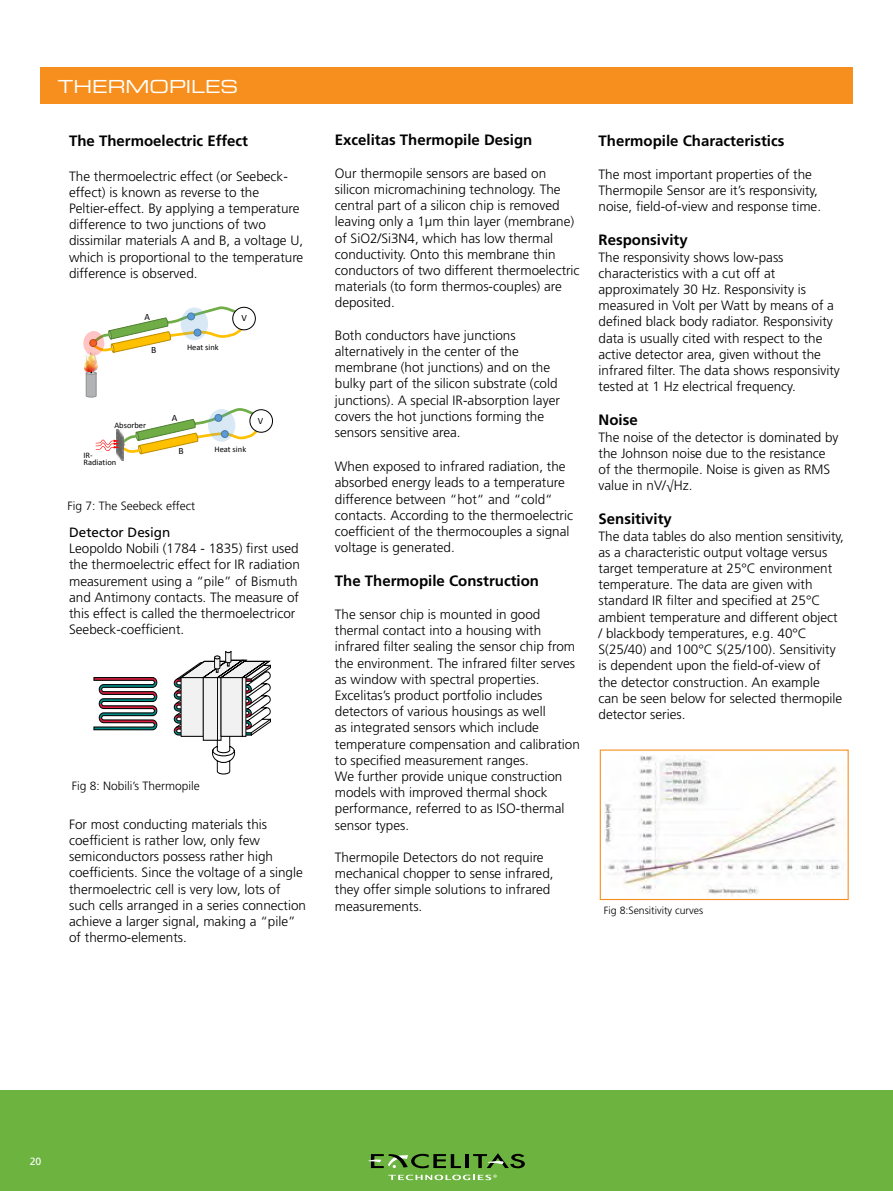
<style>
.page{position:relative;width:893px;height:1191px;background:#fff}
.page>*{position:absolute;margin:0;border:0;box-sizing:border-box;transform-origin:0 0}
.t1{font:18px "Eurostile LT Std Ex 2";color:#fff}
.t2{font:700 15px "Frutiger LT Std";color:#000}
.t3{font:300 13.5px/16.2px "Frutiger LT Std";color:#000}
.t4{font:13.5px "Frutiger LT Std";color:#000}
.t5{font:300 12px "Frutiger LT Std";color:#000}
.t6{font:300 10.5px "Frutiger LT Std";color:#000}
.t7{font:10.5px "Frutiger LT Std";color:#fff}
.t8{font:9.6px "Calibri";color:#000}
.t9{font:8.4px/7.2px "Calibri";color:#000}
</style>
<div class="page">
<div style="left:0;top:1090px;width:893px;height:101px;background:#6cb33f"></div>
<div style="left:40px;top:68px;width:813px;height:36px;background:#f78f1e"></div>
<svg style="left:86px;top:371px;width:11px;height:27px"></svg>
<img style="left:85px;top:352px;width:13px;height:19px">
<svg style="left:233px;top:307px;width:22px;height:23px"></svg>
<div style="left:232px;top:307px;width:24px;height:23px;border:1px solid #000;border-radius:50%"></div>
<div style="left:83px;top:331px;width:21px;height:24px;background:#f00;border-radius:50%;opacity:.23"></div>
<svg style="left:88px;top:306px;width:162px;height:48px"></svg>
<img style="left:140px;top:310px;width:14px;height:11px">
<img style="left:183px;top:342px;width:41px;height:12px">
<svg style="left:250px;top:410px;width:23px;height:22px"></svg>
<div style="left:250px;top:409px;width:23px;height:23px;border:1px solid #000;border-radius:50%"></div>
<img style="left:116px;top:454px;width:8px;height:7px">
<svg style="left:96px;top:408px;width:171px;height:46px"></svg>
<img style="left:604px;top:755px;width:236px;height:142px">
<div style="left:600px;top:749px;width:249px;height:151px;border:1px solid #f78f1e"></div>
<svg style="left:93px;top:677px;width:65px;height:53px"></svg>
<svg style="left:173px;top:651px;width:98px;height:124px"></svg>
<hr style="left:465px;top:1154px;width:4px;height:14px;background:#000">
<svg style="left:368px;top:1153px;width:93px;height:15px"></svg>
<svg style="left:473px;top:1153px;width:52px;height:15px"></svg>
<svg style="left:388px;top:1174px;width:109px;height:6px"></svg>
<h1 class="t1" style="left:58px;top:74px;width:182px">THERMOPILES</h1>
<p class="t2" style="left:69px;top:132px;width:180px">The Thermoelectric Effect</p>
<p class="t3" style="left:69px;top:168px;width:236px">The thermoelectric effect (or Seebeck&shy;effect) is known as reverse to the Peltier-effect. By applying a temperature difference to two junctions of two dissimilar materials A and B, a voltage U, which is proportional to the temperature difference is observed.</p>
<p class="t8" style="left:145px;top:310px;width:7px">A</p>
<p class="t8" style="left:241px;top:312px;width:7px">V</p>
<p class="t9" style="left:187px;top:344px;width:33px">Heat sink</p>
<p class="t8" style="left:151px;top:343px;width:7px">B</p>
<p class="t8" style="left:172px;top:412px;width:7px">A</p>
<p class="t9" style="left:114px;top:421px;width:33px">Absorber</p>
<p class="t9" style="left:83px;top:452px;width:34px">IR-<br>Radiation</p>
<p class="t5" style="left:68px;top:499px;width:129px">Fig 7: The Seebeck effect</p>
<p class="t8" style="left:179px;top:445px;width:7px">B</p>
<p class="t9" style="left:214px;top:445px;width:33px">Heat sink</p>
<p class="t8" style="left:258px;top:415px;width:7px">V</p>
<p class="t4" style="left:69px;top:524px;width:103px">Detector Design</p>
<p class="t3" style="left:69px;top:540px;width:232px">Leopoldo Nobili (1784 - 1835) first used the thermoelectric effect for IR radiation measurement using a “pile” of Bismuth and Antimony contacts. The measure of this effect is called the thermoelectricor Seebeck-coefficient.</p>
<p class="t5" style="left:72px;top:779px;width:130px">Fig 8: Nobili’s Thermopile</p>
<p class="t3" style="left:69px;top:816px;width:239px">For most conducting materials this coefficient is rather low, only few semiconductors possess rather high coefficients. Since the voltage of a single thermoelectric cell is very low, lots of such cells arranged in a series connection achieve a larger signal, making a “pile” of thermo-elements.</p>
<p class="t2" style="left:335px;top:131px;width:199px">Excelitas Thermopile Design</p>
<p class="t3" style="left:335px;top:165px;width:246px">Our thermopile sensors are based on silicon micromachining technology. The central part of a silicon chip is removed leaving only a 1µm thin layer (membrane) of SiO2/Si3N4, which has low thermal conductivity. Onto this membrane thin conductors of two different thermoelectric materials (to form thermos-couples) are deposited.</p>
<p class="t3" style="left:335px;top:327px;width:227px">Both conductors have junctions alternatively in the center of the membrane (hot junctions) and on the bulky part of the silicon substrate (cold junctions). A special IR-absorption layer covers the hot junctions forming the sensors sensitive area.</p>
<p class="t3" style="left:335px;top:459px;width:240px">When exposed to infrared radiation, the absorbed energy leads to a temperature difference between “hot“ and “cold“ contacts. According to the thermoelectric coefficient of the thermocouples a signal voltage is generated.</p>
<p class="t2" style="left:335px;top:572px;width:206px">The Thermopile Construction</p>
<p class="t3" style="left:335px;top:606px;width:247px">The sensor chip is mounted in good thermal contact into a housing with infrared filter sealing the sensor chip from the environment. The infrared filter serves as window with spectral properties.<br>Excelitas’s product portfolio includes detectors of various housings as well<br>as integrated sensors which include temperature compensation and calibration to specified measurement ranges.<br>We further provide unique construction models with improved thermal shock performance, referred to as ISO-thermal sensor types.</p>
<p class="t3" style="left:335px;top:849px;width:220px">Thermopile Detectors do not require mechanical chopper to sense infrared, they offer simple solutions to infrared measurements.</p>
<p class="t2" style="left:598px;top:132px;width:187px">Thermopile Characteristics</p>
<p class="t3" style="left:598px;top:166px;width:224px">The most important properties of the<br>Thermopile Sensor are it’s responsivity, noise, field-of-view and response time.</p>
<p class="t2" style="left:598px;top:231px;width:91px">Responsivity</p>
<p class="t3" style="left:598px;top:249px;width:243px">The responsivity shows low-pass characteristics with a cut off at approximately 30 Hz. Responsivity is measured in Volt per Watt by means of a defined black body radiator. Responsivity data is usually cited with respect to the active detector area, given without the infrared filter. The data shows responsivity tested at 1 Hz electrical frequency.</p>
<p class="t2" style="left:598px;top:411px;width:41px">Noise</p>
<p class="t3" style="left:598px;top:429px;width:242px">The noise of the detector is dominated by the Johnson noise due to the resistance of the thermopile. Noise is given as RMS value in nV/√Hz.</p>
<p class="t2" style="left:598px;top:510px;width:75px">Sensitivity</p>
<p class="t3" style="left:598px;top:528px;width:247px">The data tables do also mention sensitivity, as a characteristic output voltage versus target temperature at 25°C environment temperature. The data are given with standard IR filter and specified at 25°C ambient temperature and different object / blackbody temperatures, e.g. 40°C S(25/40) and 100°C S(25/100). Sensitivity is dependent upon the field-of-view of<br>the detector construction. An example<br>can be seen below for selected thermopile detector series.</p>
<p class="t6" style="left:604px;top:904px;width:101px">Fig 8:Sensitivity curves</p>
<p class="t7" style="left:30px;top:1155px;width:13px">20</p>
</div>
